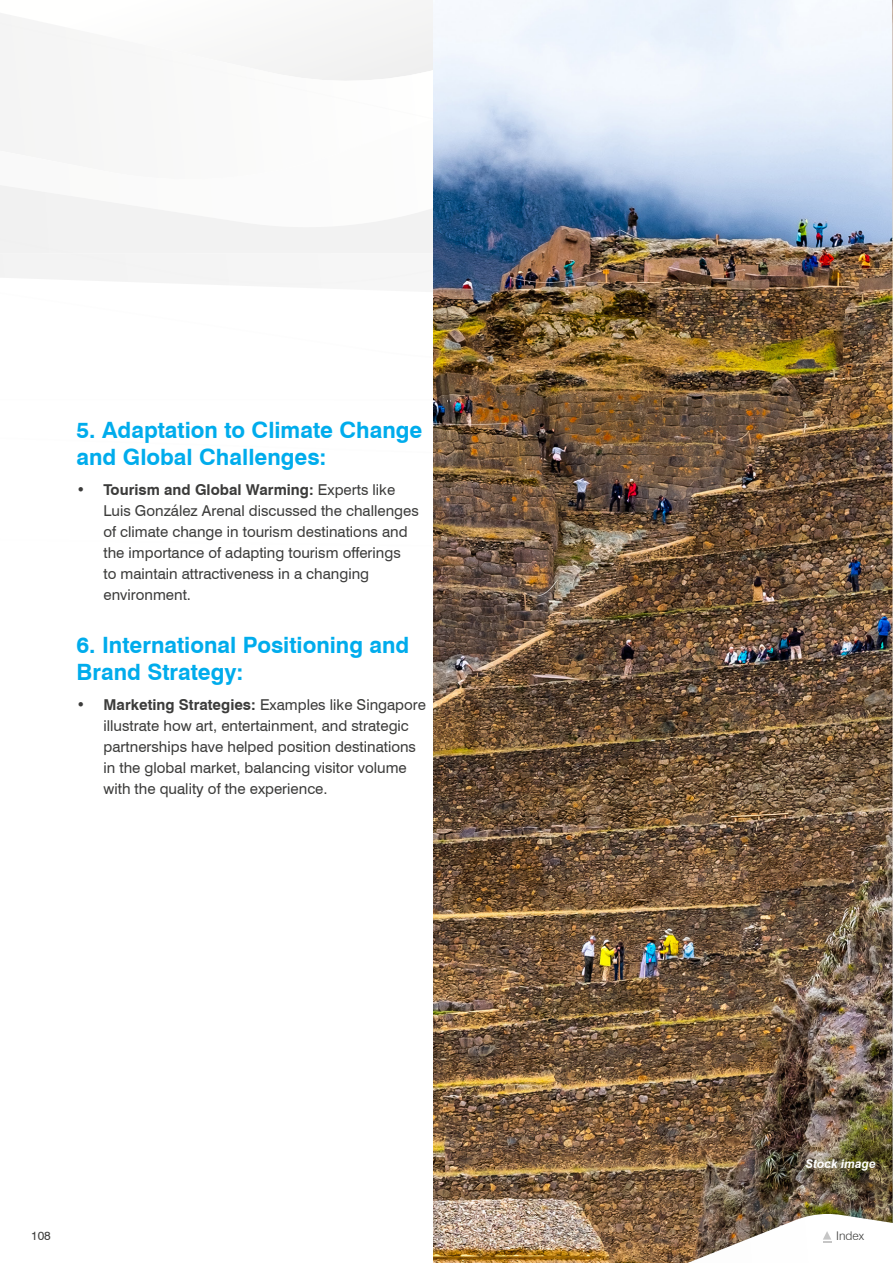
<style>
.page{position:relative;width:893px;height:1263px;background:#fff}
.page>*{position:absolute;margin:0;border:0;box-sizing:border-box;transform-origin:0 0}
.t1{font:700 22.5px/27px "Swiss 721 BT";color:#00acec}
.t2{font:15px/21px "Swiss 721 BT";color:#3c3c3b}
.t3{font:italic 700 12px "Swiss 721 BT";color:#fff}
.t4{font:300 12px "Swiss 721 BT";color:#3c3c3b}
.t5{font:12px "Swiss 721 BT";color:#3c3c3b}
.s1{font-weight:700}
</style>
<div class="page">
<svg style="left:0;top:5px;width:434px;height:544px"></svg>
<img style="left:434px;top:0;width:459px;height:1263px">
<svg style="left:687px;top:1214px;width:206px;height:49px"></svg>
<h1 class="t1" style="left:77px;top:416px;width:347px">5. Adaptation to Climate Change and Global Challenges:</h1>
<p class="t2" style="left:104px;top:478px;width:317px;text-indent:-27px">• <span class="s1">Tourism and Global Warming:</span> Experts like Luis González Arenal discussed the challenges of climate change in tourism destinations and the importance of adapting tourism offerings<br>to maintain attractiveness in a changing environment.</p>
<h1 class="t1" style="left:77px;top:631px;width:334px">6. International Positioning and<br>Brand Strategy:</h1>
<p class="t2" style="left:104px;top:693px;width:324px;text-indent:-27px">• <span class="s1">Marketing Strategies:</span> Examples like Singapore illustrate how art, entertainment, and strategic partnerships have helped position destinations in the global market, balancing visitor volume with the quality of the experience.</p>
<p class="t5" style="left:31px;top:1228px;width:21px">108</p>
<p class="t3" style="left:806px;top:1155px;width:72px">Stock image</p>
<p class="t4" style="left:836px;top:1229px;width:29px">Index</p>
</div>
